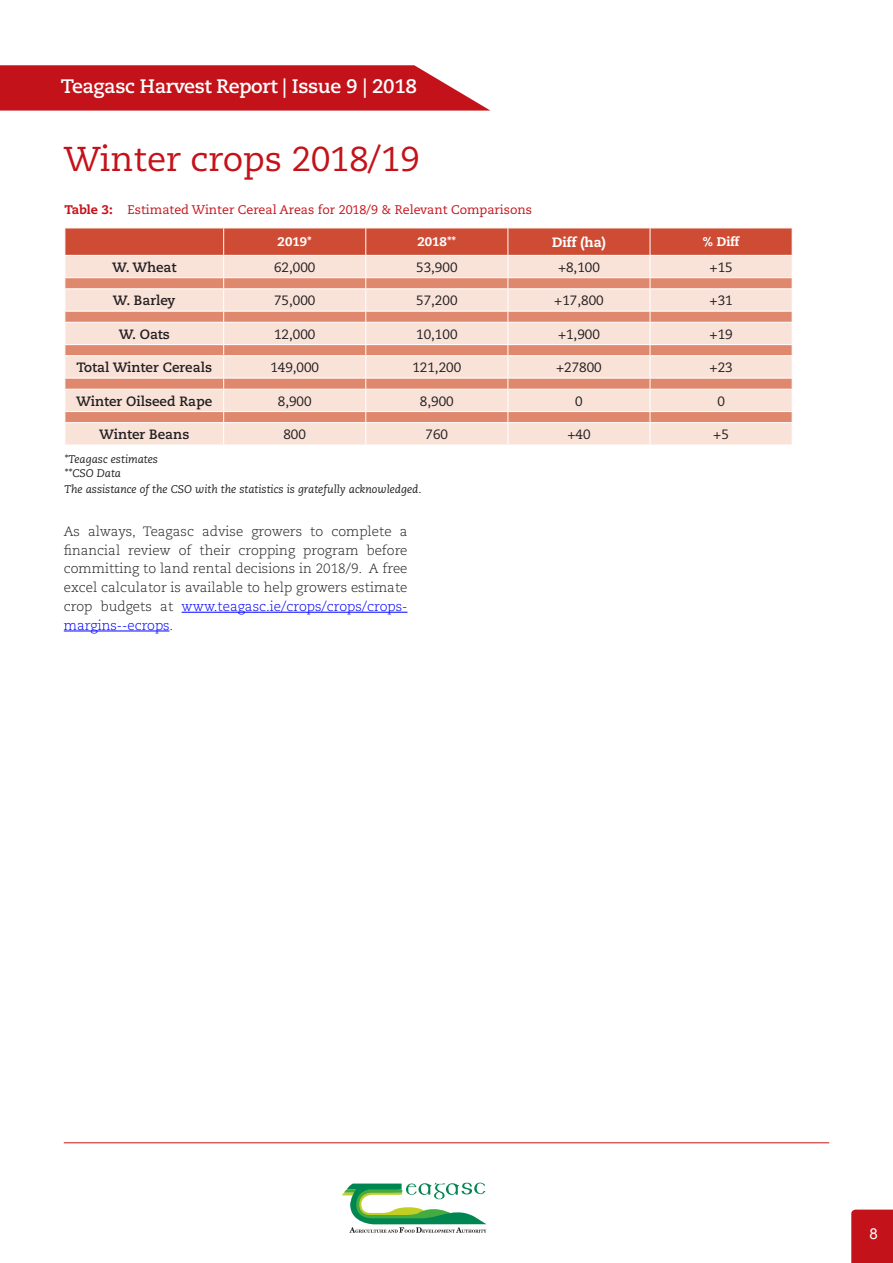
<style>
.page{position:relative;width:893px;height:1263px;background:#fff}
.page>*{position:absolute;margin:0;border:0;box-sizing:border-box;transform-origin:0 0}
.Header_1{font:34.5px "Caecilia LT Std";color:#c4121a}
.t1{font:700 19.5px "Caecilia LT Std";letter-spacing:-.02em;color:#fff}
.t2{font:15px "Arial";color:#fff}
.Bullets{font:300 13.5px/18.8px "Caecilia LT Std";color:#231f20;text-align:justify}
.Body_Copy{font:13.5px "Caecilia LT Std";color:#231f20}
.Body_Copy-2{font:700 13.5px "Caecilia LT Std";color:#231f20}
.Body_Copy-3{font:800 13.5px "Caecilia LT Std";color:#fff}
.Body_Copy-4{font:12.45px "Caecilia LT Std";color:#c4121a}
.Body_Copy-5{font:800 12.45px "Caecilia LT Std";color:#fff}
.Table_Footnote{font:italic 11.1px "Caecilia LT Std";color:#231f20}
.s1{font-weight:800}
.s2{color:#00f}
</style>
<div class="page">
<svg style="left:342px;top:1182px;width:145px;height:51px"></svg>
<hr style="left:182px;top:612px;width:225px;height:1px;background:#00f">
<hr style="left:64px;top:631px;width:105px;height:1px;background:#00f">
<svg style="left:0;top:65px;width:490px;height:46px;background:#c9262d"></svg>
<div style="left:851px;top:1209px;width:42px;height:54px;background:#c4121a"></div>
<hr style="left:64px;top:1142px;width:765px;height:1px;background:#c4121a">
<svg style="left:65px;top:228px;width:728px;height:217px;background:#eebeb0"></svg>
<p class="t1" style="left:61px;top:75px;width:358px">Teagasc Harvest Report | Issue 9 | 2018</p>
<p class="Header_1" style="left:64px;top:139px;width:357px">Winter crops 2018/19</p>
<p class="Body_Copy-4" style="left:65px;top:202px;width:469px"><span class="s1">Table 3:</span> Estimated Winter Cereal Areas for 2018/9 &amp; Relevant Comparisons</p>
<p class="Body_Copy-5" style="left:278px;top:234px;width:36px">2019*</p>
<p class="Body_Copy-5" style="left:417px;top:234px;width:40px">2018**</p>
<p class="Body_Copy-3" style="left:552px;top:234px;width:55px">Diff (ha)</p>
<p class="Body_Copy-5" style="left:703px;top:234px;width:38px">% Diff</p>
<p class="Body_Copy-2" style="left:112px;top:259px;width:66px">W. Wheat</p>
<p class="Body_Copy" style="left:274px;top:259px;width:43px">62,000</p>
<p class="Body_Copy" style="left:416px;top:259px;width:43px">53,900</p>
<p class="Body_Copy" style="left:558px;top:259px;width:43px">+8,100</p>
<p class="Body_Copy" style="left:710px;top:259px;width:25px">+15</p>
<p class="Body_Copy-2" style="left:113px;top:292px;width:64px">W. Barley</p>
<p class="Body_Copy" style="left:274px;top:293px;width:43px">75,000</p>
<p class="Body_Copy" style="left:416px;top:293px;width:43px">57,200</p>
<p class="Body_Copy" style="left:554px;top:293px;width:51px">+17,800</p>
<p class="Body_Copy" style="left:710px;top:293px;width:25px">+31</p>
<p class="Body_Copy-2" style="left:119px;top:326px;width:52px">W. Oats</p>
<p class="Body_Copy" style="left:274px;top:326px;width:43px">12,000</p>
<p class="Body_Copy" style="left:416px;top:326px;width:43px">10,100</p>
<p class="Body_Copy" style="left:558px;top:326px;width:43px">+1,900</p>
<p class="Body_Copy" style="left:710px;top:326px;width:25px">+19</p>
<p class="Body_Copy-2" style="left:76px;top:359px;width:137px">Total Winter Cereals</p>
<p class="Body_Copy" style="left:270px;top:360px;width:50px">149,000</p>
<p class="Body_Copy" style="left:412px;top:360px;width:50px">121,200</p>
<p class="Body_Copy" style="left:556px;top:360px;width:47px">+27800</p>
<p class="Body_Copy" style="left:710px;top:360px;width:25px">+23</p>
<p class="Body_Copy-2" style="left:76px;top:393px;width:138px">Winter Oilseed Rape</p>
<p class="Body_Copy" style="left:278px;top:393px;width:35px">8,900</p>
<p class="Body_Copy" style="left:420px;top:393px;width:35px">8,900</p>
<p class="Body_Copy" style="left:575px;top:393px;width:9px">0</p>
<p class="Body_Copy" style="left:717px;top:393px;width:9px">0</p>
<p class="Body_Copy-2" style="left:99px;top:426px;width:92px">Winter Beans</p>
<p class="Body_Copy" style="left:283px;top:426px;width:24px">800</p>
<p class="Body_Copy" style="left:426px;top:426px;width:24px">760</p>
<p class="Body_Copy" style="left:567px;top:426px;width:25px">+40</p>
<p class="Body_Copy" style="left:713px;top:426px;width:17px">+5</p>
<p class="Table_Footnote" style="left:65px;top:453px;width:95px">*Teagasc estimates</p>
<p class="Table_Footnote" style="left:65px;top:466px;width:58px">**CSO Data</p>
<p class="Table_Footnote" style="left:65px;top:482px;width:358px">The assistance of the CSO with the statistics is gratefully acknowledged.</p>
<p class="Bullets" style="left:64px;top:522px;width:345px">As always, Teagasc advise growers to complete a financial review of their cropping program before committing to land rental decisions in 2018/9. A free excel calculator is available to help growers estimate crop budgets at <span class="s2">www.teagasc.ie/crops/crops/crops&shy;margins--ecrops</span>.</p>
<p class="t2" style="left:869px;top:1223px;width:10px">8</p>
</div>
